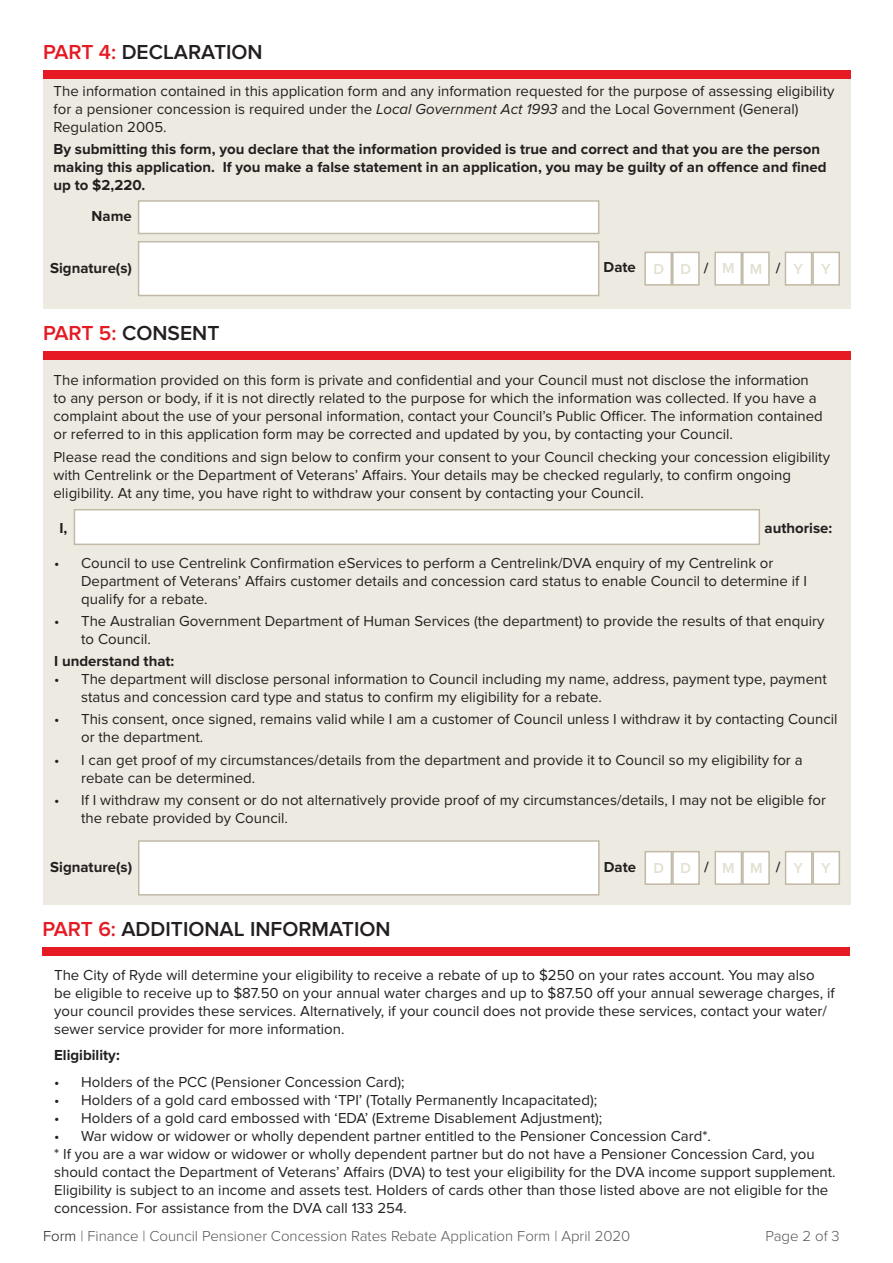
<style>
.page{position:relative;width:893px;height:1263px;background:#fff}
.page>*{position:absolute;margin:0;border:0;box-sizing:border-box;transform-origin:0 0}
.t1{font:600 21px "Proxima Nova";color:#231f20}
.t2{font:15px/18px "Proxima Nova";color:#231f20}
.t3{font:700 15px/18px "Proxima Nova";color:#231f20}
.t4{font:300 15px "Proxima Nova";color:#57585a}
.t5{font:600 15px "Proxima Nova";color:#e2e0d0}
.s1{color:#e51a23}
.s2{font-style:italic}
.s3{font-weight:700;color:#231f20}
.s4{color:#231f20}
</style>
<div class="page">
<div style="left:43px;top:359px;width:808px;height:546px;background:#edebe1"></div>
<div style="left:43px;top:351px;width:808px;height:8px;background:#e51a23"></div>
<div style="left:43px;top:77px;width:808px;height:232px;background:#edebe1"></div>
<div style="left:43px;top:947px;width:807px;height:8px;background:#e51a23"></div>
<div style="left:138px;top:840px;width:462px;height:55px;background:#fff;border:2px solid #c2b8a6"></div>
<div style="left:74px;top:509px;width:686px;height:36px;background:#fff;border:2px solid #c2b8a6"></div>
<div style="left:43px;top:70px;width:808px;height:9px;background:#e51a23"></div>
<div style="left:715px;top:851px;width:27px;height:34px;background:#fff;border:2px solid #c2b8a6"></div>
<div style="left:742px;top:851px;width:28px;height:34px;background:#fff;border:2px solid #c2b8a6"></div>
<div style="left:645px;top:851px;width:27px;height:34px;background:#fff;border:2px solid #c2b8a6"></div>
<div style="left:672px;top:851px;width:28px;height:34px;background:#fff;border:2px solid #c2b8a6"></div>
<div style="left:785px;top:851px;width:27px;height:34px;background:#fff;border:2px solid #c2b8a6"></div>
<div style="left:812px;top:851px;width:28px;height:34px;background:#fff;border:2px solid #c2b8a6"></div>
<div style="left:138px;top:241px;width:461px;height:55px;background:#fff;border:2px solid #c2b8a6"></div>
<div style="left:714px;top:252px;width:28px;height:34px;background:#fff;border:2px solid #c2b8a6"></div>
<div style="left:742px;top:252px;width:28px;height:34px;background:#fff;border:2px solid #c2b8a6"></div>
<div style="left:644px;top:252px;width:28px;height:34px;background:#fff;border:2px solid #c2b8a6"></div>
<div style="left:672px;top:252px;width:28px;height:34px;background:#fff;border:2px solid #c2b8a6"></div>
<div style="left:785px;top:252px;width:27px;height:34px;background:#fff;border:2px solid #c2b8a6"></div>
<div style="left:812px;top:252px;width:28px;height:34px;background:#fff;border:2px solid #c2b8a6"></div>
<div style="left:138px;top:200px;width:461px;height:34px;background:#fff;border:2px solid #c2b8a6"></div>
<h1 class="t1" style="left:43px;top:40px;width:221px"><span class="s1">PART 4:</span> DECLARATION</h1>
<p class="t2" style="left:54px;top:83px;width:782px">The information contained in this application form and any information requested for the purpose of assessing eligibility for a pensioner concession is required under the <span class="s2">Local Government Act 1993</span> and the Local Government (General)<br>Regulation 2005.</p>
<p class="t3" style="left:54px;top:141px;width:774px">By submitting this form, you declare that the information provided is true and correct and that you are the person making this application. If you make a false statement in an application, you may be guilty of an offence and fined up to $2,220.</p>
<p class="t3" style="left:92px;top:208px;width:42px">Name</p>
<p class="t3" style="left:50px;top:259px;width:83px">Signature(s)</p>
<p class="t5" style="left:604px;top:260px;width:228px"><span class="s3">Date</span> D D<span class="s4">/</span>M M<span class="s4">/</span>Y Y</p>
<h1 class="t1" style="left:43px;top:321px;width:178px"><span class="s1">PART 5:</span> CONSENT</h1>
<p class="t2" style="left:54px;top:372px;width:771px">The information provided on this form is private and confidential and your Council must not disclose the information to any person or body, if it is not directly related to the purpose for which the information was collected. If you have a complaint about the use of your personal information, contact your Council’s Public Officer. The information contained or referred to in this application form may be corrected and updated by you, by contacting your Council.</p>
<p class="t2" style="left:54px;top:448px;width:778px">Please read the conditions and sign below to confirm your consent to your Council checking your concession eligibility with Centrelink or the Department of Veterans’ Affairs. Your details may be checked regularly, to confirm ongoing eligibility. At any time, you have right to withdraw your consent by contacting your Council.</p>
<p class="t3" style="left:59px;top:520px;width:9px">I,</p>
<p class="t3" style="left:765px;top:520px;width:69px">authorise:</p>
<p class="t2" style="left:81px;top:554px;width:727px;text-indent:-27px">• Council to use Centrelink Confirmation eServices to perform a Centrelink/DVA enquiry of my Centrelink or<br>Department of Veterans’ Affairs customer details and concession card status to enable Council to determine if I qualify for a rebate.</p>
<p class="t2" style="left:81px;top:612px;width:745px;text-indent:-27px">• The Australian Government Department of Human Services (the department) to provide the results of that enquiry to Council.</p>
<p class="t3" style="left:54px;top:653px;width:122px">I understand that:</p>
<p class="t2" style="left:81px;top:671px;width:747px;text-indent:-27px">• The department will disclose personal information to Council including my name, address, payment type, payment status and concession card type and status to confirm my eligibility for a rebate.</p>
<p class="t2" style="left:81px;top:711px;width:758px;text-indent:-27px">• This consent, once signed, remains valid while I am a customer of Council unless I withdraw it by contacting Council or the department.</p>
<p class="t2" style="left:81px;top:751px;width:723px;text-indent:-27px">• I can get proof of my circumstances/details from the department and provide it to Council so my eligibility for a rebate can be determined.</p>
<p class="t2" style="left:81px;top:791px;width:746px;text-indent:-27px">• If I withdraw my consent or do not alternatively provide proof of my circumstances/details, I may not be eligible for the rebate provided by Council.</p>
<p class="t3" style="left:50px;top:859px;width:83px">Signature(s)</p>
<h1 class="t1" style="left:43px;top:917px;width:350px"><span class="s1">PART 6:</span> ADDITIONAL INFORMATION</h1>
<p class="t5" style="left:604px;top:860px;width:228px"><span class="s3">Date</span> D D<span class="s4">/</span>M M<span class="s4">/</span>Y Y</p>
<p class="t2" style="left:54px;top:966px;width:782px">The City of Ryde will determine your eligibility to receive a rebate of up to $250 on your rates account. You may also be eligible to receive up to $87.50 on your annual water charges and up to $87.50 off your annual sewerage charges, if your council provides these services. Alternatively, if your council does not provide these services, contact your water/ sewer service provider for more information.</p>
<p class="t3" style="left:54px;top:1047px;width:67px">Eligibility:</p>
<p class="t2" style="left:54px;top:1073px;width:352px">• Holders of the PCC (Pensioner Concession Card);</p>
<p class="t2" style="left:54px;top:1091px;width:544px">• Holders of a gold card embossed with ‘TPI’ (Totally Permanently Incapacitated);</p>
<p class="t2" style="left:54px;top:1109px;width:550px">• Holders of a gold card embossed with ‘EDA’ (Extreme Disablement Adjustment);</p>
<p class="t2" style="left:54px;top:1127px;width:783px">• War widow or widower or wholly dependent partner entitled to the Pensioner Concession Card*.<br>* If you are a war widow or widower or wholly dependent partner but do not have a Pensioner Concession Card, you should contact the Department of Veterans’ Affairs (DVA) to test your eligibility for the DVA income support supplement.<br>Eligibility is subject to an income and assets test. Holders of cards other than those listed above are not eligible for the concession. For assistance from the DVA call 133 254.</p>
<p class="t4" style="left:43px;top:1227px;width:589px"><span class="s4">Form</span> | Finance | Council Pensioner Concession Rates Rebate Application Form | April 2020</p>
<p class="t4" style="left:765px;top:1227px;width:76px">Page 2 of 3</p>
</div>
